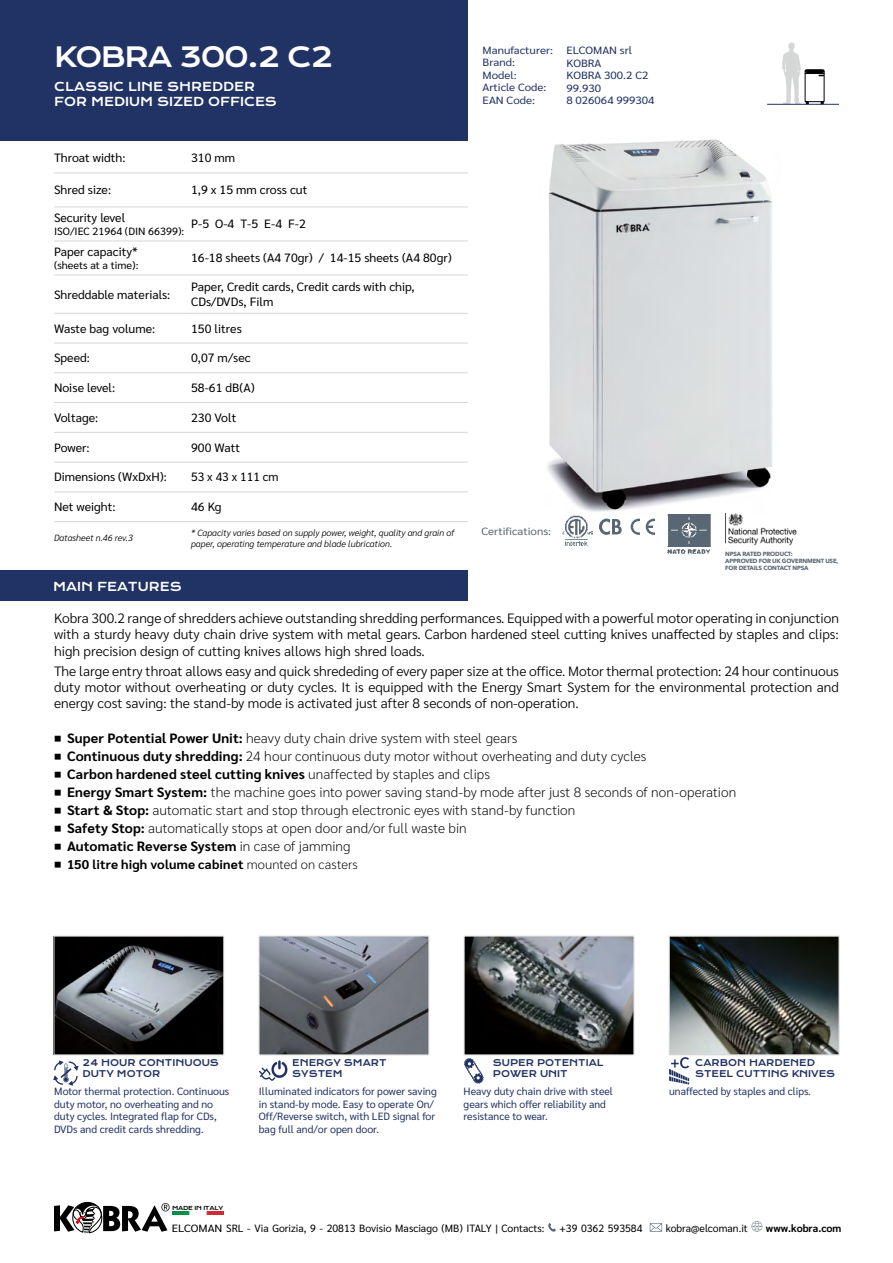
<style>
.page{position:relative;width:893px;height:1263px;background:#fff}
.page>*{position:absolute;margin:0;border:0;box-sizing:border-box;transform-origin:0 0}
.t1{font:27px "Krona One";letter-spacing:-.05em;color:#fff}
.t2{font:300 13.5px/16.2px "Sarabun";color:#000;text-align:justify}
.t3{font:200 13.5px "Sarabun";letter-spacing:.005em;color:#000}
.t4{font:700 13.5px "Sarabun";letter-spacing:.01em;color:#000}
.t5{font:700 12.75px "Sarabun";letter-spacing:.01em;color:#000}
.t6{font:12px/14.4px "Sarabun";color:#000}
.t7{font:12px/15px "Krona One";color:#fff}
.t8{font:10.5px/12.6px "Sarabun";color:#213264}
.t9{font:10.5px/12.6px "Sarabun";color:#213264;scale:1.1 1}
.t10{font:10.5px "Sarabun";color:#000}
.t11{font:10.5px "Sarabun";color:#000;scale:1.1 1}
.t12{font:10.5px "Sarabun";color:#596774;scale:1.1 1}
.t13{font:700 10.5px "Sarabun";color:#000}
.t14{font:italic 300 9px/10.8px "Sarabun";color:#000}
.t15{font:9px/10.8px "Krona One";color:#213264}
.t16{font:700 6px/7.2px "Avenir Next";letter-spacing:-.025em;color:#596774}
.t17{font:5.4px "Krona One";letter-spacing:-.05em;color:#000;scale:1.08 1}
.s1{font-weight:400;font-size:12px}
.s2{font-weight:700}
.s3{font-weight:200}
</style>
<div class="page">
<img style="left:547px;top:139px;width:226px;height:375px">
<div style="left:0;top:0;width:468px;height:141px;background:#213264"></div>
<div style="left:0;top:570px;width:468px;height:31px;background:#213264"></div>
<img style="left:173px;top:1211px;width:50px;height:3px">
<svg style="left:54px;top:1201px;width:116px;height:32px"></svg>
<svg style="left:548px;top:1223px;width:8px;height:9px"></svg>
<svg style="left:650px;top:1223px;width:12px;height:9px"></svg>
<svg style="left:751px;top:1221px;width:12px;height:11px"></svg>
<img style="left:671px;top:938px;width:166px;height:115px">
<div style="left:669px;top:936px;width:170px;height:119px;border:1px solid #d5d6d6"></div>
<img style="left:56px;top:938px;width:166px;height:115px">
<img style="left:261px;top:938px;width:166px;height:115px">
<div style="left:259px;top:936px;width:170px;height:119px;border:1px solid #d5d6d6"></div>
<img style="left:466px;top:938px;width:166px;height:115px">
<div style="left:464px;top:936px;width:170px;height:119px;border:1px solid #d5d6d6"></div>
<svg style="left:464px;top:1058px;width:20px;height:26px"></svg>
<svg style="left:53px;top:1060px;width:26px;height:26px"></svg>
<svg style="left:259px;top:1060px;width:29px;height:21px"></svg>
<svg style="left:669px;top:1057px;width:20px;height:27px"></svg>
<svg style="left:782px;top:42px;width:42px;height:62px"></svg>
<hr style="left:767px;top:104px;width:72px;height:1px;background:#213264">
<svg style="left:631px;top:519px;width:9px;height:16px"></svg>
<svg style="left:646px;top:519px;width:9px;height:16px"></svg>
<svg style="left:599px;top:519px;width:23px;height:16px"></svg>
<img style="left:562px;top:515px;width:30px;height:30px">
<img style="left:665px;top:511px;width:47px;height:43px">
<img style="left:725px;top:514px;width:72px;height:32px">
<hr style="left:54px;top:173px;width:137px;height:1px;background:#d5d6d6">
<hr style="left:54px;top:207px;width:137px;height:1px;background:#d5d6d6">
<hr style="left:54px;top:241px;width:137px;height:1px;background:#d5d6d6">
<hr style="left:54px;top:275px;width:137px;height:1px;background:#d5d6d6">
<hr style="left:54px;top:313px;width:137px;height:1px;background:#d5d6d6">
<hr style="left:54px;top:343px;width:137px;height:1px;background:#d5d6d6">
<hr style="left:54px;top:373px;width:137px;height:1px;background:#d5d6d6">
<hr style="left:54px;top:402px;width:137px;height:1px;background:#d5d6d6">
<hr style="left:54px;top:432px;width:137px;height:1px;background:#d5d6d6">
<hr style="left:54px;top:462px;width:137px;height:1px;background:#d5d6d6">
<hr style="left:54px;top:492px;width:137px;height:1px;background:#d5d6d6">
<hr style="left:54px;top:521px;width:137px;height:1px;background:#d5d6d6">
<hr style="left:191px;top:173px;width:277px;height:1px;background:#d5d6d6">
<hr style="left:191px;top:207px;width:277px;height:1px;background:#d5d6d6">
<hr style="left:191px;top:241px;width:277px;height:1px;background:#d5d6d6">
<hr style="left:191px;top:275px;width:277px;height:1px;background:#d5d6d6">
<hr style="left:191px;top:313px;width:277px;height:1px;background:#d5d6d6">
<hr style="left:191px;top:343px;width:277px;height:1px;background:#d5d6d6">
<hr style="left:191px;top:373px;width:277px;height:1px;background:#d5d6d6">
<hr style="left:191px;top:402px;width:277px;height:1px;background:#d5d6d6">
<hr style="left:191px;top:432px;width:277px;height:1px;background:#d5d6d6">
<hr style="left:191px;top:462px;width:277px;height:1px;background:#d5d6d6">
<hr style="left:191px;top:492px;width:277px;height:1px;background:#d5d6d6">
<hr style="left:191px;top:521px;width:277px;height:1px;background:#d5d6d6">
<h1 class="t1" style="left:54px;top:40px;width:280px">KOBRA 300.2 C2</h1>
<p class="t7" style="left:54px;top:79px;width:224px">CLASSIC LINE SHREDDER<br>FOR MEDIUM SIZED OFFICES</p>
<p class="t6" style="left:54px;top:151px;width:73px">Throat width:</p>
<p class="t6" style="left:191px;top:151px;width:46px">310 mm</p>
<p class="t6" style="left:54px;top:183px;width:59px">Shred size:</p>
<p class="t6" style="left:191px;top:183px;width:118px">1,9 x 15 mm cross cut</p>
<p class="t6" style="left:54px;top:211px;width:73px">Security level</p>
<p class="t10" style="left:54px;top:225px;width:132px">ISO/IEC 21964 (DIN 66399):</p>
<p class="t6" style="left:191px;top:217px;width:116px">P-5 O-4 T-5 E-4 F-2</p>
<p class="t6" style="left:54px;top:245px;width:85px">Paper capacity*</p>
<p class="t10" style="left:54px;top:259px;width:86px">(sheets at a time):</p>
<p class="t6" style="left:191px;top:251px;width:262px">16-18 sheets (A4 70gr) / 14-15 sheets (A4 80gr)</p>
<p class="t6" style="left:54px;top:287px;width:118px">Shreddable materials:</p>
<p class="t6" style="left:191px;top:280px;width:225px">Paper, Credit cards, Credit cards with chip,<br>CDs/DVDs, Film</p>
<p class="t6" style="left:54px;top:321px;width:103px">Waste bag volume:</p>
<p class="t6" style="left:191px;top:321px;width:52px">150 litres</p>
<p class="t6" style="left:54px;top:351px;width:37px">Speed:</p>
<p class="t6" style="left:191px;top:351px;width:61px">0,07 m/sec</p>
<p class="t6" style="left:54px;top:381px;width:63px">Noise level:</p>
<p class="t6" style="left:191px;top:381px;width:65px">58-61 dB(A)</p>
<p class="t6" style="left:54px;top:410px;width:46px">Voltage:</p>
<p class="t6" style="left:191px;top:410px;width:47px">230 Volt</p>
<p class="t6" style="left:54px;top:440px;width:37px">Power:</p>
<p class="t6" style="left:191px;top:440px;width:51px">900 Watt</p>
<p class="t6" style="left:54px;top:470px;width:114px">Dimensions (WxDxH):</p>
<p class="t6" style="left:191px;top:470px;width:89px">53 x 43 x 111 cm</p>
<p class="t6" style="left:54px;top:500px;width:63px">Net weight:</p>
<p class="t6" style="left:191px;top:500px;width:32px">46 Kg</p>
<p class="t14" style="left:54px;top:533px;width:80px">Datasheet n.46 rev.3</p>
<p class="t14" style="left:191px;top:527px;width:265px">* Capacity varies based on supply power, weight, quality and grain of paper, operating temperature and blade lubrication.</p>
<p class="t7" style="left:53px;top:579px;width:130px">MAIN FEATURES</p>
<p class="t9" style="left:483px;top:44px;width:65px">Manufacturer:<br>Brand:<br>Model:<br>Article Code:<br>EAN Code:</p>
<p class="t9" style="left:566px;top:44px;width:82px">ELCOMAN srl<br>KOBRA<br>KOBRA 300.2 C2<br>99.930<br>8 026064 999304</p>
<p class="t12" style="left:482px;top:525px;width:65px">Certifications:</p>
<p class="t16" style="left:725px;top:550px;width:115px">NPSA RATED PRODUCT:<br>APPROVED FOR UK GOVERNMENT USE,<br>FOR DETAILS CONTACT NPSA</p>
<p class="t2" style="left:54px;top:610px;width:786px">Kobra 300.2 range of shredders achieve outstanding shredding performances. Equipped with a powerful motor operating in conjunction with a sturdy heavy duty chain drive system with metal gears. Carbon hardened steel cutting knives unaffected by staples and clips: high precision design of cutting knives allows high shred loads.</p>
<p class="t2" style="left:54px;top:663px;width:786px">The large entry throat allows easy and quick shrededing of every paper size at the office. Motor thermal protection: 24 hour continuous duty motor without overheating or duty cycles. It is equipped with the Energy Smart System for the environmental protection and energy cost saving: the stand-by mode is activated just after 8 seconds of non-operation.</p>
<p class="t3" style="left:54px;top:731px;width:465px"><span class="s1">■</span> <span class="s2">Super Potential Power Unit:</span> heavy duty chain drive system with steel gears</p>
<p class="t3" style="left:54px;top:749px;width:594px"><span class="s1">■</span> <span class="s2">Continuous duty shredding:</span> 24 hour continuous duty motor without overheating and duty cycles</p>
<p class="t4" style="left:54px;top:767px;width:437px"><span class="s1">■</span> Carbon hardened steel cutting knives <span class="s3">unaffected by staples and clips</span></p>
<p class="t3" style="left:54px;top:785px;width:683px"><span class="s1">■</span> <span class="s2">Energy Smart System:</span> the machine goes into power saving stand-by mode after just 8 seconds of non-operation</p>
<p class="t3" style="left:54px;top:803px;width:523px"><span class="s1">■</span> <span class="s2">Start &amp; Stop:</span> automatic start and stop through electronic eyes with stand-by function</p>
<p class="t3" style="left:54px;top:821px;width:414px"><span class="s1">■</span> <span class="s2">Safety Stop:</span> automatically stops at open door and/or full waste bin</p>
<p class="t4" style="left:54px;top:839px;width:298px"><span class="s1">■</span> Automatic Reverse System <span class="s3">in case of jamming</span></p>
<p class="t5" style="left:54px;top:857px;width:305px"><span class="s1">■</span> 150 litre high volume cabinet <span class="s3">mounted on casters</span></p>
<p class="t15" style="left:83px;top:1058px;width:138px">24 HOUR CONTINUOUS<br>DUTY MOTOR</p>
<p class="t8" style="left:54px;top:1085px;width:177px">Motor thermal protection. Continuous duty motor, no overheating and no duty cycles. Integrated flap for CDs, DVDs and credit cards shredding.</p>
<p class="t8" style="left:464px;top:1085px;width:151px">Heavy duty chain drive with steel gears which offer reliability and resistance to wear.</p>
<p class="t15" style="left:292px;top:1058px;width:96px">ENERGY SMART<br>SYSTEM</p>
<p class="t15" style="left:493px;top:1058px;width:112px">SUPER POTENTIAL<br>POWER UNIT</p>
<p class="t15" style="left:695px;top:1058px;width:142px">CARBON HARDENED<br>STEEL CUTTING KNIVES</p>
<p class="t8" style="left:259px;top:1085px;width:179px">Illuminated indicators for power saving in stand-by mode. Easy to operate On/ Off/Reverse switch, with LED signal for bag full and/or open door.</p>
<p class="t8" style="left:669px;top:1085px;width:143px">unaffected by staples and clips.</p>
<p class="t17" style="left:172px;top:1204px;width:49px">MADE IN ITALY</p>
<p class="t11" style="left:172px;top:1222px;width:340px">ELCOMAN SRL - Via Gorizia, 9 - 20813 Bovisio Masciago (MB) ITALY | Contacts:</p>
<p class="t10" style="left:559px;top:1222px;width:84px">+39 0362 593584</p>
<p class="t10" style="left:666px;top:1222px;width:84px">kobra@elcoman.it</p>
<p class="t13" style="left:766px;top:1222px;width:77px">www.kobra.com</p>
</div>
